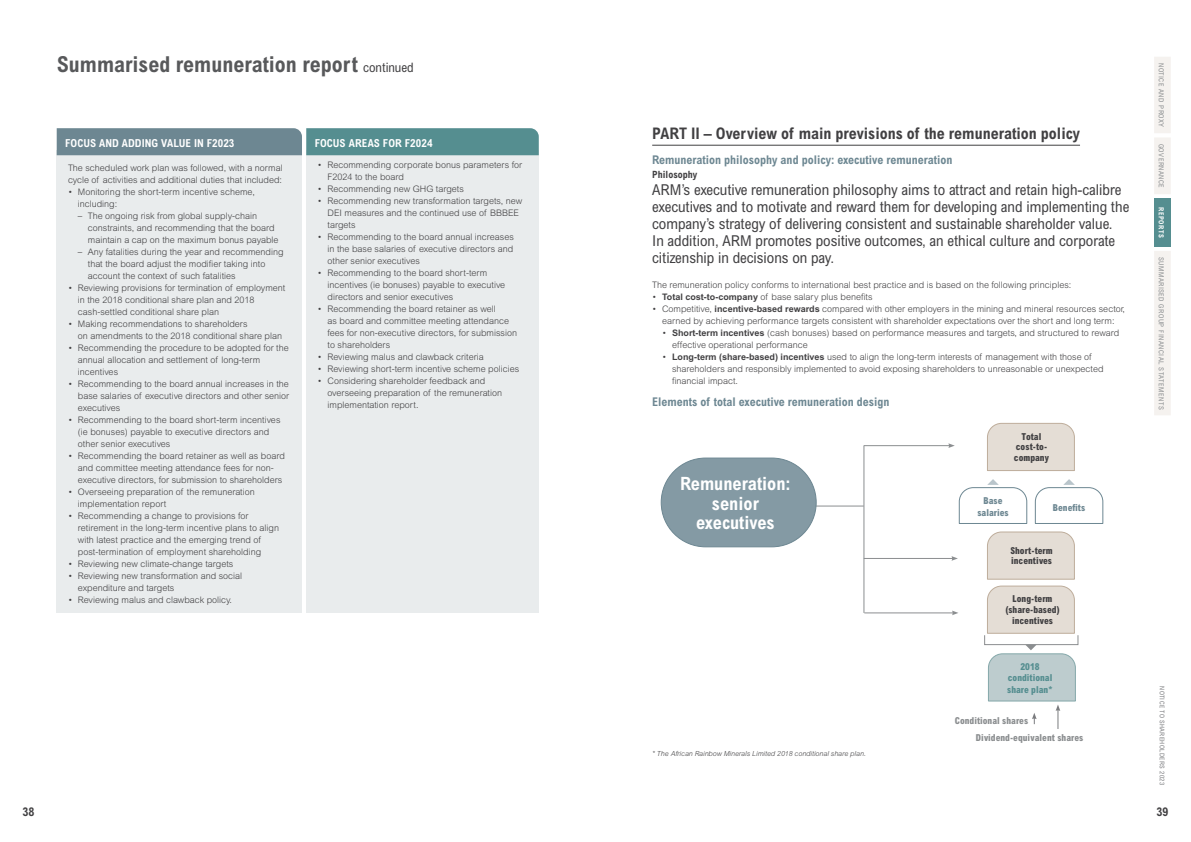
<style>
.page{position:relative;width:1191px;height:842px;background:#fff}
.page>*{position:absolute;margin:0;border:0;box-sizing:border-box;transform-origin:0 0}
.t1{font:700 condensed 22px "Arial MT Std";color:#58595b}
.t2{font:700 condensed 18.3px/19.7px "Arial MT Std";color:#fff;text-align:center}
.t3{font:700 condensed 16px "Arial MT Std";color:#414042}
.t4{font:condensed 15px/17px "Arial MT Std";color:#414042}
.t5{font:700 condensed 12px "Arial MT Std";color:#6d8792}
.t6{font:700 condensed 12px "Arial MT Std";color:#414042}
.t7{font:700 condensed 11px "Arial MT Std";letter-spacing:.005em;color:#fff}
.t8{font:700 condensed 10px "Arial MT Std";color:#414042}
.t9{font:800 condensed 9.6px/10.8px "Arial MT Std";color:#414042;text-align:center}
.t10{font:800 condensed 9.6px/16.8px "Arial MT Std";color:#8b8e90}
.t11{font:800 condensed 9.6px/11.5px "Arial MT Std";color:#558e90;text-align:center}
.t12{font:800 condensed 9.6px/11.5px "Arial MT Std";color:#6d8792;text-align:center}
.t13{font:300 9px/12px "Arial MT Std";color:#414042}
.t14{font:italic 300 7px "Arial MT Std";color:#414042}
.t15{font:condensed 7px "Arial MT Std";letter-spacing:.07em;color:#8b8e90}
.t16{font:700 condensed 7px "Arial MT Std";letter-spacing:.07em;color:#fff}
.t17{font:condensed 6.5px "Arial MT Std";letter-spacing:.06em;color:#7b7c7f}
.s1{font-weight:400;font-size:13px;color:#414042}
.s2{font-family:"Helvetica Neue LT Std"}
.s3{font-weight:700}
</style>
<div class="page">
<hr style="left:652px;top:145px;width:428px;height:1px;background:#414042">
<hr style="left:863px;top:446px;width:1px;height:167px;background:#8b8e90">
<hr style="left:864px;top:613px;width:89px;height:1px;background:#8b8e90">
<svg style="left:952px;top:610px;width:6px;height:5px"></svg>
<hr style="left:863px;top:558px;width:90px;height:1px;background:#8b8e90">
<svg style="left:951px;top:556px;width:7px;height:5px"></svg>
<hr style="left:769px;top:506px;width:94px;height:1px;background:#8b8e90">
<hr style="left:863px;top:445px;width:87px;height:1px;background:#8b8e90">
<svg style="left:948px;top:443px;width:6px;height:5px"></svg>
<div style="left:661px;top:458px;width:155px;height:89px;background:#849aa4;border-radius:44px"></div>
<div style="left:660px;top:458px;width:156px;height:89px;border:1px solid #6d8792;border-radius:44px"></div>
<svg style="left:987px;top:644px;width:89px;height:85px"></svg>
<svg style="left:987px;top:422px;width:88px;height:49px;background:#e2dbd3"></svg>
<svg style="left:987px;top:531px;width:88px;height:103px;background:#e4ddd5"></svg>
<svg style="left:958px;top:479px;width:69px;height:45px"></svg>
<svg style="left:1034px;top:479px;width:69px;height:45px"></svg>
<div style="left:57px;top:150px;width:245px;height:462px;background:#e9eced"></div>
<div style="left:306px;top:150px;width:233px;height:462px;background:#e9eced"></div>
<svg style="left:57px;top:128px;width:482px;height:27px;background:#648c93"></svg>
<div style="left:1154px;top:57px;width:16px;height:358px;background:#f5f2ef"></div>
<div style="left:1154px;top:198px;width:16px;height:49px;background:#558e90"></div>
<h1 class="t1" style="left:57px;top:52px;width:358px">Summarised remuneration report <span class="s1">continued</span></h1>
<p class="t7" style="left:65px;top:137px;width:171px">FOCUS AND ADDING VALUE IN F2023</p>
<p class="t13" style="left:68px;top:162px;width:216px">The scheduled work plan was followed, with a normal cycle of activities and additional duties that included:</p>
<p class="t13" style="left:78px;top:186px;width:178px;text-indent:-10px">• Monitoring the short-term incentive scheme, including:</p>
<p class="t13" style="left:88px;top:210px;width:192px;text-indent:-10px"><span class="s2">–</span> The ongoing risk from global supply-chain constraints, and recommending that the board maintain a cap on the maximum bonus payable</p>
<p class="t13" style="left:88px;top:246px;width:197px;text-indent:-10px"><span class="s2">–</span> Any fatalities during the year and recommending that the board adjust the modifier taking into account the context of such fatalities</p>
<p class="t13" style="left:78px;top:282px;width:209px;text-indent:-10px">• Reviewing provisions for termination of employment in the 2018 conditional share plan and 2018 cash-settled conditional share plan</p>
<p class="t13" style="left:78px;top:318px;width:206px;text-indent:-10px">• Making recommendations to shareholders<br>on amendments to the 2018 conditional share plan</p>
<p class="t13" style="left:78px;top:342px;width:212px;text-indent:-10px">• Recommending the procedure to be adopted for the annual allocation and settlement of long-term incentives</p>
<p class="t13" style="left:78px;top:378px;width:213px;text-align:justify;text-indent:-10px">• Recommending to the board annual increases in the base salaries of executive directors and other senior executives</p>
<p class="t13" style="left:78px;top:414px;width:204px;text-indent:-10px">• Recommending to the board short-term incentives (ie bonuses) payable to executive directors and other senior executives</p>
<p class="t13" style="left:78px;top:450px;width:208px;text-indent:-10px">• Recommending the board retainer as well as board and committee meeting attendance fees for non&shy;executive directors, for submission to shareholders</p>
<p class="t13" style="left:78px;top:486px;width:178px;text-indent:-10px">• Overseeing preparation of the remuneration implementation report</p>
<p class="t13" style="left:78px;top:510px;width:203px;text-indent:-10px">• Recommending a change to provisions for retirement in the long-term incentive plans to align with latest practice and the emerging trend of post-termination of employment shareholding</p>
<p class="t13" style="left:68px;top:558px;width:167px">• Reviewing new climate-change targets</p>
<p class="t13" style="left:78px;top:570px;width:166px;text-indent:-10px">• Reviewing new transformation and social expenditure and targets</p>
<p class="t13" style="left:68px;top:594px;width:165px">• Reviewing malus and clawback policy.</p>
<p class="t7" style="left:315px;top:137px;width:119px">FOCUS AREAS FOR F2024</p>
<p class="t13" style="left:327px;top:159px;width:196px;text-indent:-10px">• Recommending corporate bonus parameters for<br>F2024 to the board</p>
<p class="t13" style="left:317px;top:183px;width:148px">• Recommending new GHG targets</p>
<p class="t13" style="left:327px;top:195px;width:196px;text-indent:-10px">• Recommending new transformation targets, new<br>DEI measures and the continued use of BBBEE targets</p>
<p class="t13" style="left:327px;top:231px;width:188px;text-align:justify;text-indent:-10px">• Recommending to the board annual increases in the base salaries of executive directors and other senior executives</p>
<p class="t13" style="left:327px;top:267px;width:179px;text-indent:-10px">• Recommending to the board short-term incentives (ie bonuses) payable to executive directors and senior executives</p>
<p class="t13" style="left:327px;top:303px;width:191px;text-indent:-10px">• Recommending the board retainer as well<br>as board and committee meeting attendance fees for non-executive directors, for submission to shareholders</p>
<p class="t13" style="left:317px;top:351px;width:168px">• Reviewing malus and clawback criteria</p>
<p class="t13" style="left:317px;top:363px;width:203px">• Reviewing short-term incentive scheme policies</p>
<p class="t13" style="left:327px;top:375px;width:176px;text-indent:-10px">• Considering shareholder feedback and overseeing preparation of the remuneration implementation report.</p>
<h3 class="t6" style="left:22px;top:805px;width:13px">38</h3>
<h3 class="t3" style="left:652px;top:124px;width:429px">PART II – Overview of main previsions of the remuneration policy</h3>
<h3 class="t5" style="left:652px;top:153px;width:302px">Remuneration philosophy and policy: executive remuneration</h3>
<p class="t8" style="left:652px;top:168px;width:46px">Philosophy</p>
<p class="t4" style="left:652px;top:181px;width:478px">ARM’s executive remuneration philosophy aims to attract and retain high-calibre executives and to motivate and reward them for developing and implementing the company’s strategy of delivering consistent and sustainable shareholder value.<br>In addition, ARM promotes positive outcomes, an ethical culture and corporate citizenship in decisions on pay.</p>
<p class="t13" style="left:652px;top:279px;width:421px">The remuneration policy conforms to international best practice and is based on the following principles:</p>
<p class="t13" style="left:652px;top:291px;width:222px">• <span class="s3">Total cost-to-company</span> of base salary plus benefits</p>
<p class="t13" style="left:652px;top:303px;width:474px;text-align:center">• Competitive, <span class="s3">incentive-based rewards</span> compared with other employers in the mining and mineral resources sector, earned by achieving performance targets consistent with shareholder expectations over the short and long term:</p>
<p class="t13" style="left:672px;top:327px;width:449px;text-indent:-10px">• <span class="s3">Short-term incentives</span> (cash bonuses) based on performance measures and targets, and structured to reward effective operational performance</p>
<p class="t13" style="left:672px;top:351px;width:433px;text-indent:-10px">• <span class="s3">Long-term (share-based) incentives</span> used to align the long-term interests of management with those of shareholders and responsibly implemented to avoid exposing shareholders to unreasonable or unexpected financial impact.</p>
<h3 class="t5" style="left:652px;top:395px;width:239px">Elements of total executive remuneration design</h3>
<h2 class="t2" style="left:680px;top:474px;width:112px">Remuneration: senior executives</h2>
<p class="t14" style="left:652px;top:750px;width:215px">* The African Rainbow Minerals Limited 2018 conditional share plan.</p>
<p class="t9" style="left:1014px;top:431px;width:37px">Total cost-to&shy;company</p>
<p class="t12" style="left:977px;top:495px;width:33px">Base salaries</p>
<p class="t12" style="left:1053px;top:501px;width:34px">Benefits</p>
<p class="t9" style="left:1010px;top:545px;width:44px;text-align:left">Short-term incentives</p>
<p class="t9" style="left:1005px;top:593px;width:55px">Long-term (share-based) incentives</p>
<p class="t11" style="left:1007px;top:661px;width:47px">2018 conditional share plan*</p>
<p class="t10" style="left:975px;top:712px;width:109px;text-indent:-21px">Conditional shares<br>Dividend-equivalent shares</p>
<p class="t15" style="left:1165px;top:63px;width:66px;rotate:90deg">NOTICE AND PROXY</p>
<p class="t15" style="left:1165px;top:144px;width:46px;rotate:90deg">GOVERNANCE</p>
<p class="t16" style="left:1165px;top:207px;width:32px;rotate:90deg">REPORTS</p>
<p class="t15" style="left:1165px;top:256px;width:155px;rotate:90deg">SUMMARISED GROUP FINANCIAL STATEMENTS</p>
<p class="t17" style="left:1166px;top:686px;width:100px;rotate:90deg">NOTICE TO SHAREHOLDERS 2023</p>
<h3 class="t6" style="left:1156px;top:805px;width:13px">39</h3>
</div>
